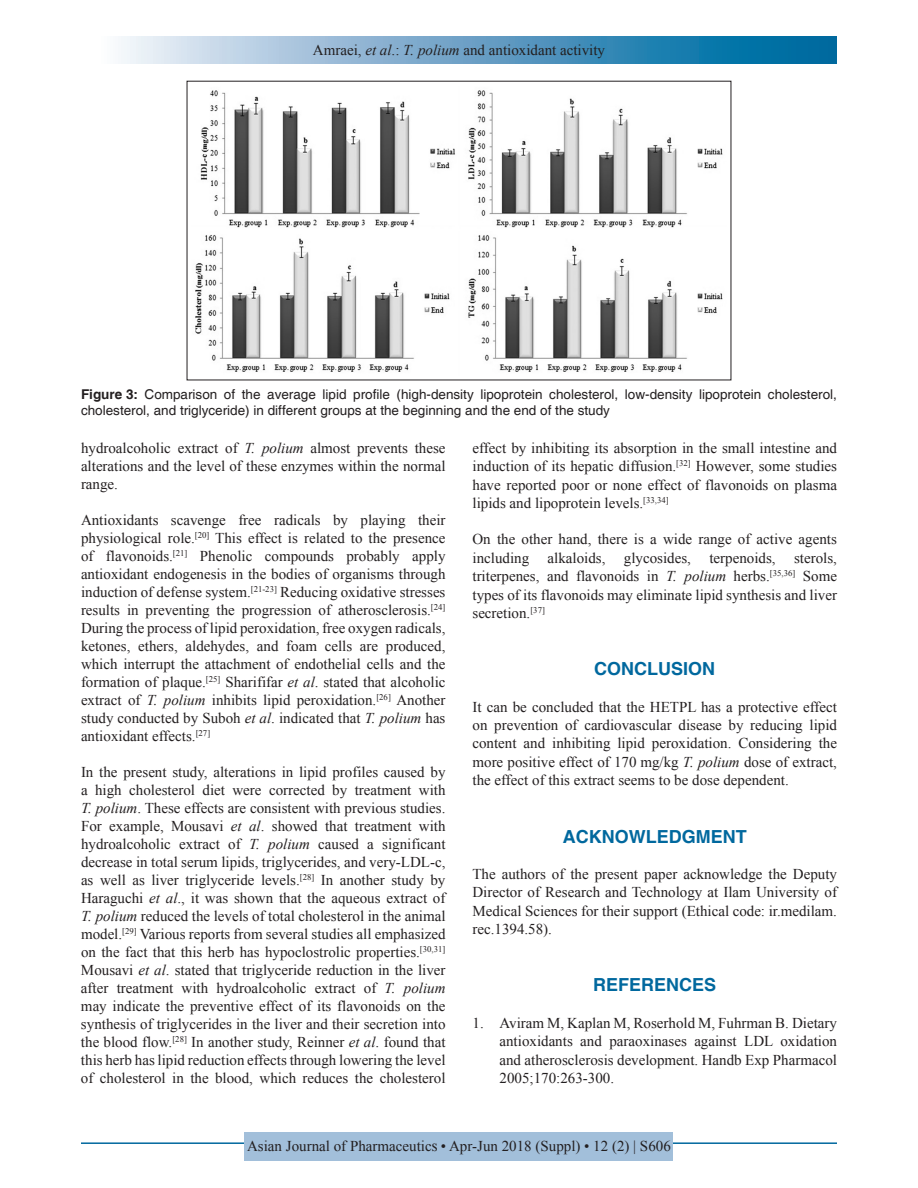
<style>
.page{position:relative;width:918px;height:1188px;background:#fff}
.page>*{position:absolute;margin:0;border:0;box-sizing:border-box;transform-origin:0 0}
.t1{font:700 18px "Helvetica";color:#00689e}
.TX{font:15px/18px "Times New Roman";color:#231f20;text-align:justify}
.REF{font:15px/18.5px "Times New Roman";color:#231f20;text-align:justify}
.FGC{font:13.5px/16.5px "Helvetica";color:#231f20}
.s1{font-style:italic}
.s2{font-weight:700}
</style>
<div class="page">
<div style="left:81px;top:37px;width:756px;height:27px;background:linear-gradient(to right,#fcf4fb,#005d99)"></div>
<hr style="left:81px;top:1142px;width:756px;height:2px;background:#00689e">
<div style="left:245px;top:1132px;width:428px;height:28px;background:#a2bfda"></div>
<img style="left:195px;top:90px;width:528px;height:282px">
<p class="TX" style="left:313px;top:41px;width:294px">Amraei, <span class="s1">et al</span>.: <span class="s1">T. polium</span> and antioxidant activity</p>
<p class="FGC" style="left:81px;top:386px;width:757px"><span class="s2">Figure 3:</span> Comparison of the average lipid profile (high-density lipoprotein cholesterol, low-density lipoprotein cholesterol, cholesterol, and triglyceride) in different groups at the beginning and the end of the study</p>
<p class="TX" style="left:81px;top:438px;width:366px">hydroalcoholic extract of <span class="s1">T. polium</span> almost prevents these alterations and the level of these enzymes within the normal range.</p>
<p class="TX" style="left:81px;top:510px;width:366px">Antioxidants scavenge free radicals by playing their physiological role.<sup>[20]</sup> This effect is related to the presence of flavonoids.<sup>[21]</sup> Phenolic compounds probably apply antioxidant endogenesis in the bodies of organisms through induction of defense system.<sup>[21-23]</sup> Reducing oxidative stresses results in preventing the progression of atherosclerosis.<sup>[24] </sup>During the process of lipid peroxidation, free oxygen radicals, ketones, ethers, aldehydes, and foam cells are produced, which interrupt the attachment of endothelial cells and the formation of plaque.<sup>[25]</sup> Sharififar <span class="s1">et al</span>. stated that alcoholic extract of <span class="s1">T. polium</span> inhibits lipid peroxidation.<sup>[26]</sup> Another study conducted by Suboh <span class="s1">et al</span>. indicated that <span class="s1">T. polium</span> has antioxidant effects.<sup>[27]</sup></p>
<p class="TX" style="left:81px;top:762px;width:366px">In the present study, alterations in lipid profiles caused by a high cholesterol diet were corrected by treatment with <span class="s1">T. polium</span>. These effects are consistent with previous studies.<br>For example, Mousavi <span class="s1">et al</span>. showed that treatment with hydroalcoholic extract of <span class="s1">T. polium</span> caused a significant decrease in total serum lipids, triglycerides, and very-LDL-c, as well as liver triglyceride levels.<sup>[28]</sup> In another study by Haraguchi <span class="s1">et al</span>., it was shown that the aqueous extract of <span class="s1">T. polium</span> reduced the levels of total cholesterol in the animal model.<sup>[29]</sup> Various reports from several studies all emphasized on the fact that this herb has hypoclostrolic properties.<sup>[30,31] </sup>Mousavi <span class="s1">et al</span>. stated that triglyceride reduction in the liver after treatment with hydroalcoholic extract of <span class="s1">T. polium </span>may indicate the preventive effect of its flavonoids on the synthesis of triglycerides in the liver and their secretion into the blood flow.<sup>[28]</sup> In another study, Reinner <span class="s1">et al</span>. found that this herb has lipid reduction effects through lowering the level of cholesterol in the blood, which reduces the cholesterol</p>
<p class="TX" style="left:472px;top:438px;width:366px;line-height:18.5px">effect by inhibiting its absorption in the small intestine and induction of its hepatic diffusion.<sup>[32]</sup> However, some studies have reported poor or none effect of flavonoids on plasma lipids and lipoprotein levels.<sup>[33,34]</sup></p>
<p class="TX" style="left:472px;top:530px;width:366px;line-height:18.5px">On the other hand, there is a wide range of active agents including alkaloids, glycosides, terpenoids, sterols, triterpenes, and flavonoids in <span class="s1">T. polium</span> herbs.<sup>[35,36]</sup> Some types of its flavonoids may eliminate lipid synthesis and liver secretion.<sup>[37]</sup></p>
<h1 class="t1" style="left:594px;top:658px;width:122px">CONCLUSION</h1>
<p class="TX" style="left:472px;top:697px;width:366px;line-height:18.5px">It can be concluded that the HETPL has a protective effect on prevention of cardiovascular disease by reducing lipid content and inhibiting lipid peroxidation. Considering the more positive effect of 170 mg/kg <span class="s1">T. polium</span> dose of extract, the effect of this extract seems to be dose dependent.</p>
<h1 class="t1" style="left:563px;top:825px;width:185px">ACKNOWLEDGMENT</h1>
<p class="TX" style="left:472px;top:864px;width:366px;line-height:18.5px">The authors of the present paper acknowledge the Deputy Director of Research and Technology at Ilam University of Medical Sciences for their support (Ethical code: ir.medilam. rec.1394.58).</p>
<h1 class="t1" style="left:593px;top:974px;width:125px">REFERENCES</h1>
<p class="REF" style="left:500px;top:1013px;width:339px;text-indent:-27px">1. Aviram M, Kaplan M, Roserhold M, Fuhrman B. Dietary antioxidants and paraoxinases against LDL oxidation and atherosclerosis development. Handb Exp Pharmacol 2005;170:263-300.</p>
<p class="TX" style="left:247px;top:1137px;width:425px">Asian Journal of Pharmaceutics • Apr-Jun 2018 (Suppl) • 12 (2) | S606</p>
</div>
